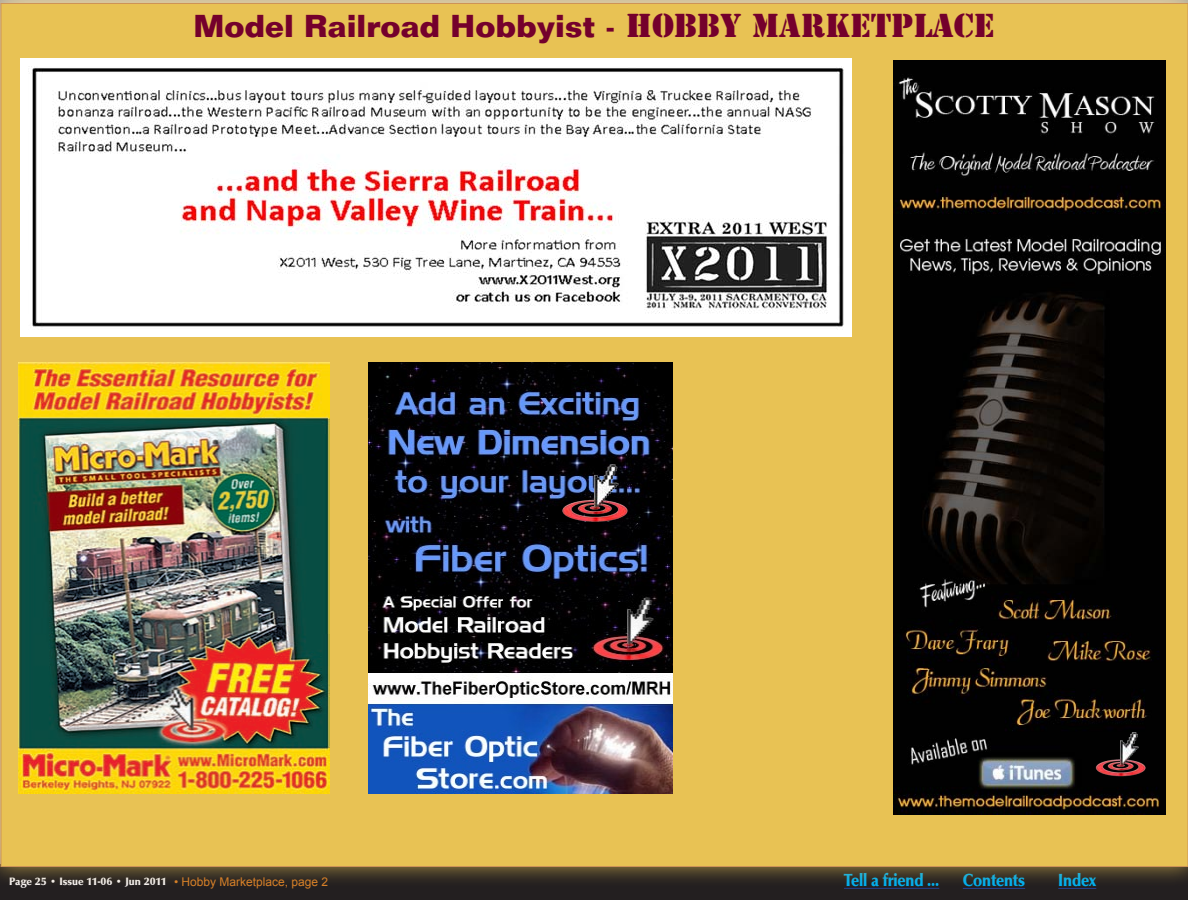
<style>
.page{position:relative;width:1188px;height:900px;background:#fff}
.page>*{position:absolute;margin:0;border:0;box-sizing:border-box;transform-origin:0 0}
.Body{font:700 31px "Folio LT";color:#74002c}
.t1{font:18px "URW Classico Blac";letter-spacing:-.01em;color:#00aeef;scale:.9 1}
.t2{font:12px "Arial";color:#d78028}
.t3{font:11px "URW Classico Blac";color:#f4f0ef}
.s1{font-family:"Stencil Std";font-weight:400}
</style>
<div class="page">
<div style="left:0;top:864px;width:1188px;height:36px;background:#231f20"></div>
<hr style="left:963px;top:888px;width:62px;height:1px;background:#253f8e">
<hr style="left:1058px;top:888px;width:38px;height:1px;background:#253f8e">
<hr style="left:844px;top:888px;width:95px;height:1px;background:#253f8e">
<div style="left:0;top:0;width:1188px;height:886px;background:#e8c254;opacity:.75"></div>
<div style="left:1px;top:4px;width:1187px;height:862px;background:#e8c254"></div>
<img style="left:894px;top:61px;width:272px;height:753px">
<img style="left:21px;top:58px;width:831px;height:278px">
<img style="left:18px;top:362px;width:312px;height:432px">
<img style="left:368px;top:362px;width:304px;height:432px">
<img style="left:549px;top:460px;width:91px;height:68px">
<img style="left:1085px;top:728px;width:69px;height:52px">
<p class="Body" style="left:193px;top:7px;width:803px">Model Railroad Hobbyist - <span class="s1">HOBBY MARKETPLACE</span></p>
<p class="t3" style="left:9px;top:874px;width:159px">Page 25 • Issue 11-06 • Jun 2011</p>
<p class="t1" style="left:844px;top:869px;width:107px">Tell a friend ...</p>
<p class="t1" style="left:963px;top:869px;width:71px">Contents</p>
<p class="t1" style="left:1058px;top:869px;width:44px">Index</p>
<p class="t2" style="left:174px;top:874px;width:156px">• Hobby Marketplace, page 2</p>
</div>
